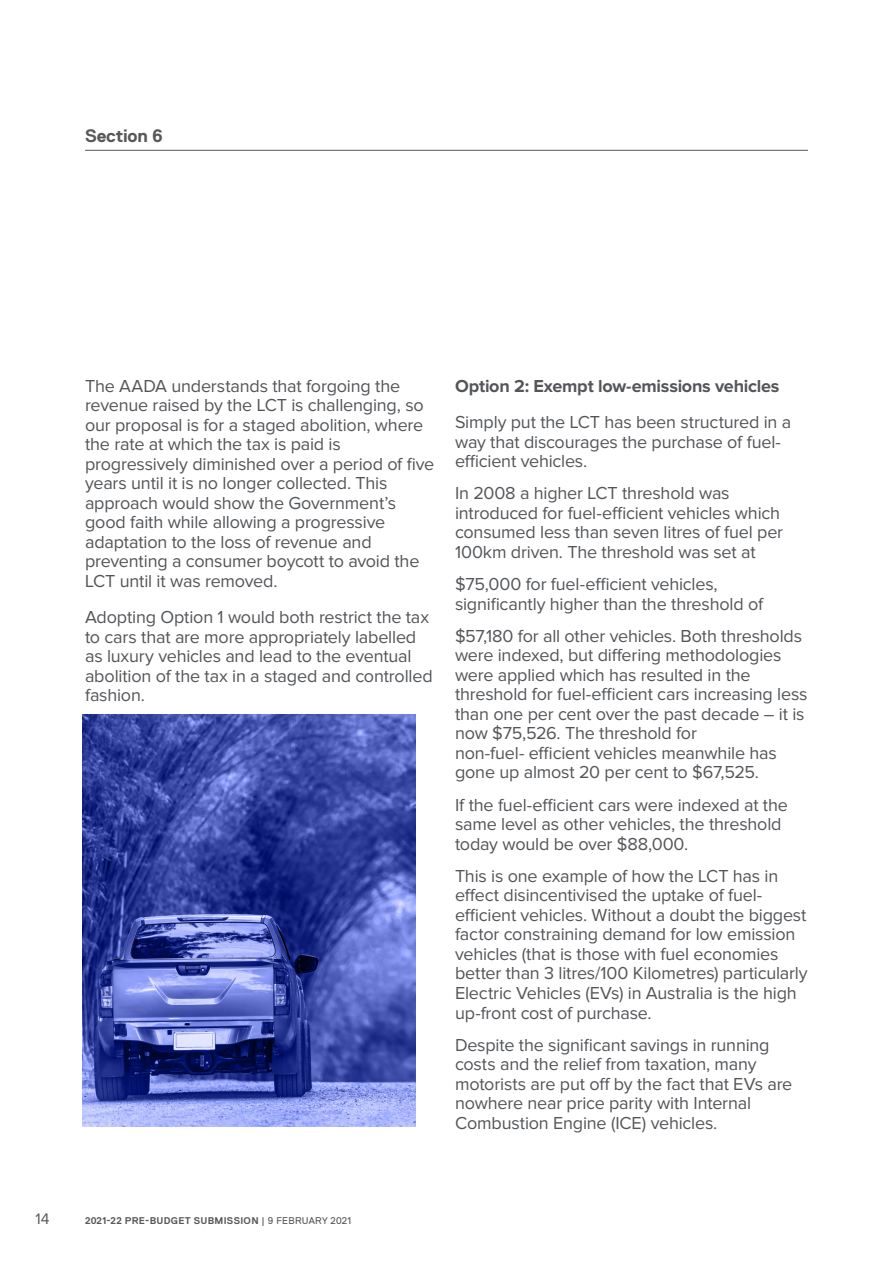
<style>
.page{position:relative;width:893px;height:1263px;background:#fff}
.page>*{position:absolute;margin:0;border:0;box-sizing:border-box;transform-origin:0 0}
.Body_Copy{font:18px/19.5px "Proxima Nova";letter-spacing:-.01em;color:#535559}
.Body_Copy-2{font:700 18px "Proxima Nova";letter-spacing:-.015em;color:#535559}
.Section_heading{font:700 18px "Replica Std";letter-spacing:-.01em;color:#57585a}
.t1{font:15.75px "Proxima Nova";color:#57585a}
.t2{font:700 9.75px "Replica Std";letter-spacing:.03em;color:#57585a}
.s1{font-weight:400}
</style>
<div class="page">
<hr style="left:85px;top:150px;width:723px;height:1px;background:#57585a">
<img style="left:83px;top:714px;width:332px;height:413px">
<p class="Section_heading" style="left:85px;top:125px;width:79px">Section 6</p>
<p class="Body_Copy" style="left:85px;top:377px;width:351px">The AADA understands that forgoing the revenue raised by the LCT is challenging, so our proposal is for a staged abolition, where the rate at which the tax is paid is progressively diminished over a period of five years until it is no longer collected. This approach would show the Government’s good faith while allowing a progressive adaptation to the loss of revenue and preventing a consumer boycott to avoid the LCT until it was removed.</p>
<p class="Body_Copy" style="left:85px;top:608px;width:349px">Adopting Option 1 would both restrict the tax to cars that are more appropriately labelled as luxury vehicles and lead to the eventual abolition of the tax in a staged and controlled fashion.</p>
<p class="Body_Copy-2" style="left:455px;top:375px;width:326px">Option 2: Exempt low-emissions vehicles</p>
<p class="Body_Copy" style="left:455px;top:413px;width:338px">Simply put the LCT has been structured in a way that discourages the purchase of fuel&shy;efficient vehicles.</p>
<p class="Body_Copy" style="left:455px;top:484px;width:330px">In 2008 a higher LCT threshold was introduced for fuel-efficient vehicles which consumed less than seven litres of fuel per 100km driven. The threshold was set at</p>
<p class="Body_Copy" style="left:455px;top:575px;width:310px">$75,000 for fuel-efficient vehicles, significantly higher than the threshold of</p>
<p class="Body_Copy" style="left:455px;top:627px;width:354px">$57,180 for all other vehicles. Both thresholds were indexed, but differing methodologies were applied which has resulted in the threshold for fuel-efficient cars increasing less than one per cent over the past decade – it is now $75,526. The threshold for<br>non-fuel- efficient vehicles meanwhile has gone up almost 20 per cent to $67,525.</p>
<p class="Body_Copy" style="left:455px;top:796px;width:334px">If the fuel-efficient cars were indexed at the same level as other vehicles, the threshold today would be over $88,000.</p>
<p class="Body_Copy" style="left:455px;top:867px;width:354px">This is one example of how the LCT has in effect disincentivised the uptake of fuel&shy;efficient vehicles. Without a doubt the biggest factor constraining demand for low emission vehicles (that is those with fuel economies better than 3 litres/100 Kilometres) particularly Electric Vehicles (EVs) in Australia is the high up-front cost of purchase.</p>
<p class="Body_Copy" style="left:455px;top:1036px;width:339px">Despite the significant savings in running costs and the relief from taxation, many motorists are put off by the fact that EVs are nowhere near price parity with Internal Combustion Engine (ICE) vehicles.</p>
<p class="t1" style="left:35px;top:1211px;width:16px">14</p>
<p class="t2" style="left:85px;top:1215px;width:267px">2021-22 PRE-BUDGET SUBMISSION <span class="s1">| 9 FEBRUARY 2021</span></p>
</div>
